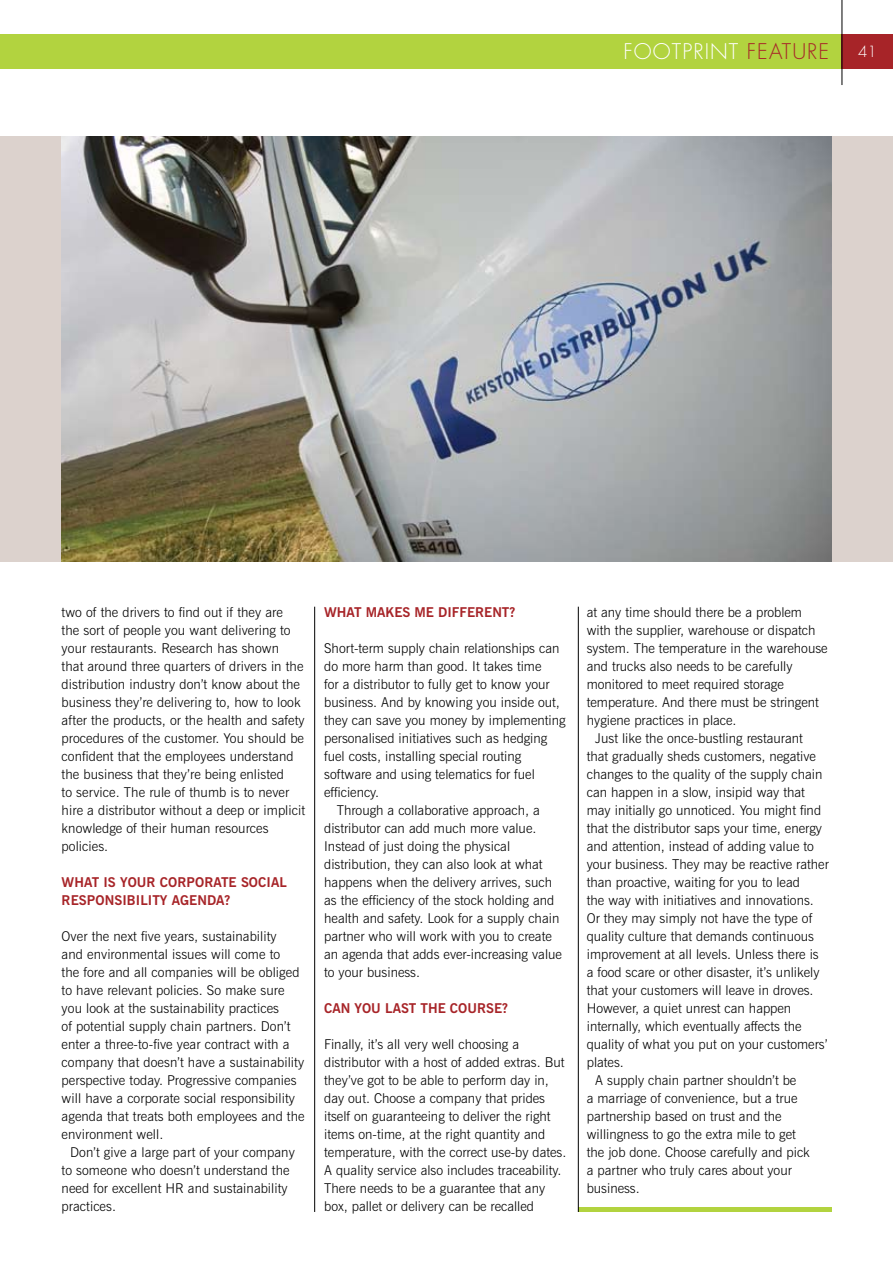
<style>
.page{position:relative;width:893px;height:1263px;background:#fff}
.page>*{position:absolute;margin:0;border:0;box-sizing:border-box;transform-origin:0 0}
.t1{font:300 21px "Futura";letter-spacing:.05em;color:#fff}
.t2{font:300 15px "Futura";color:#fff}
.t3{font:300 13.5px/18px "News Gothic BT";color:#000}
.t4{font:700 13.5px "News Gothic BT";color:#a72428}
.s1{color:#a72428}
</style>
<div class="page">
<div style="left:0;top:136px;width:893px;height:425px;background:#dcd2cd"></div>
<div style="left:0;top:34px;width:893px;height:34px;background:#b2d33f"></div>
<div style="left:842px;top:34px;width:51px;height:34px;background:#a72428"></div>
<hr style="left:842px;top:0;width:1px;height:85px;background:#000">
<img style="left:62px;top:136px;width:769px;height:425px">
<hr style="left:578px;top:1208px;width:253px;height:4px;background:#b2d33f">
<hr style="left:314px;top:607px;width:1px;height:605px;background:#000">
<hr style="left:578px;top:607px;width:1px;height:605px;background:#000">
<h1 class="t1" style="left:624px;top:39px;width:207px">FOOTPRINT <span class="s1">FEATURE</span></h1>
<p class="t2" style="left:858px;top:42px;width:20px">41</p>
<p class="t3" style="left:62px;top:603px;width:245px">two of the drivers to find out if they are<br>the sort of people you want delivering to your restaurants. Research has shown<br>that around three quarters of drivers in the distribution industry don’t know about the business they’re delivering to, how to look after the products, or the health and safety procedures of the customer. You should be confident that the employees understand the business that they’re being enlisted<br>to service. The rule of thumb is to never hire a distributor without a deep or implicit knowledge of their human resources policies.</p>
<p class="t4" style="left:62px;top:874px;width:22px">WHAT</p>
<p class="t4" style="left:103px;top:874px;width:27px">IS YOUR</p>
<p class="t4" style="left:160px;top:874px;width:10px">CORPORATE</p>
<p class="t4" style="left:241px;top:874px;width:9px">SOCIAL</p>
<p class="t4" style="left:62px;top:892px;width:9px">RESPONSIBILITY</p>
<p class="t4" style="left:172px;top:892px;width:10px">AGENDA</p>
<p class="t4" style="left:225px;top:892px;width:7px">?</p>
<p class="t3" style="left:62px;top:927px;width:244px">Over the next five years, sustainability<br>and environmental issues will come to<br>the fore and all companies will be obliged to have relevant policies. So make sure you look at the sustainability practices<br>of potential supply chain partners. Don’t enter a three-to-five year contract with a company that doesn’t have a sustainability perspective today. Progressive companies will have a corporate social responsibility agenda that treats both employees and the environment well.</p>
<p class="t3" style="left:62px;top:1143px;width:235px;text-indent:9px">Don’t give a large part of your company to someone who doesn’t understand the need for excellent HR and sustainability practices.</p>
<p class="t4" style="left:324px;top:604px;width:22px">WHAT</p>
<p class="t4" style="left:366px;top:604px;width:10px">MAKES</p>
<p class="t4" style="left:414px;top:604px;width:33px">ME DIFFERENT</p>
<p class="t4" style="left:509px;top:604px;width:7px">?</p>
<p class="t3" style="left:324px;top:639px;width:237px">Short-term supply chain relationships can</p>
<p class="t3" style="left:324px;top:657px;width:219px">do more harm than good. It takes time</p>
<p class="t3" style="left:324px;top:675px;width:227px">for a distributor to fully get to know your</p>
<p class="t3" style="left:324px;top:693px;width:237px">business. And by knowing you inside out,</p>
<p class="t3" style="left:324px;top:711px;width:243px">they can save you money by implementing</p>
<p class="t3" style="left:324px;top:729px;width:225px">personalised initiatives such as hedging</p>
<p class="t3" style="left:324px;top:747px;width:199px">fuel costs, installing special routing</p>
<p class="t3" style="left:324px;top:765px;width:212px">software and using telematics for fuel</p>
<p class="t3" style="left:324px;top:783px;width:57px">efficiency.</p>
<p class="t3" style="left:337px;top:801px;width:205px">Through a collaborative approach, a</p>
<p class="t3" style="left:324px;top:819px;width:214px">distributor can add much more value.</p>
<p class="t3" style="left:324px;top:837px;width:187px">Instead of just doing the physical</p>
<p class="t3" style="left:324px;top:855px;width:220px">distribution, they can also look at what</p>
<p class="t3" style="left:324px;top:873px;width:229px">happens when the delivery arrives, such</p>
<p class="t3" style="left:324px;top:891px;width:232px">as the efficiency of the stock holding and</p>
<p class="t3" style="left:324px;top:909px;width:237px">health and safety. Look for a supply chain</p>
<p class="t3" style="left:324px;top:927px;width:229px">partner who will work with you to create</p>
<p class="t3" style="left:324px;top:945px;width:239px">an agenda that adds ever-increasing value</p>
<p class="t3" style="left:324px;top:963px;width:97px">to your business.</p>
<p class="t4" style="left:324px;top:1000px;width:40px">CAN YOU</p>
<p class="t4" style="left:385px;top:1000px;width:9px">LAST</p>
<p class="t4" style="left:421px;top:1000px;width:10px">THE</p>
<p class="t4" style="left:450px;top:1000px;width:10px">COURSE</p>
<p class="t4" style="left:502px;top:1000px;width:7px">?</p>
<p class="t3" style="left:324px;top:1035px;width:244px">Finally, it’s all very well choosing a distributor with a host of added extras. But they’ve got to be able to perform day in, day out. Choose a company that prides itself on guaranteeing to deliver the right items on-time, at the right quantity and temperature, with the correct use-by dates.<br>A quality service also includes traceability.<br>There needs to be a guarantee that any box, pallet or delivery can be recalled</p>
<p class="t3" style="left:587px;top:603px;width:217px">at any time should there be a problem</p>
<p class="t3" style="left:587px;top:621px;width:230px">with the supplier, warehouse or dispatch</p>
<p class="t3" style="left:587px;top:639px;width:242px">system. The temperature in the warehouse</p>
<p class="t3" style="left:587px;top:657px;width:207px">and trucks also needs to be carefully</p>
<p class="t3" style="left:587px;top:675px;width:198px">monitored to meet required storage</p>
<p class="t3" style="left:587px;top:693px;width:234px">temperature. And there must be stringent</p>
<p class="t3" style="left:587px;top:711px;width:151px">hygiene practices in place.</p>
<p class="t3" style="left:595px;top:729px;width:209px">Just like the once-bustling restaurant</p>
<p class="t3" style="left:587px;top:747px;width:231px">that gradually sheds customers, negative</p>
<p class="t3" style="left:587px;top:765px;width:237px">changes to the quality of the supply chain</p>
<p class="t3" style="left:587px;top:783px;width:220px">can happen in a slow, insipid way that</p>
<p class="t3" style="left:587px;top:801px;width:236px">may initially go unnoticed. You might find</p>
<p class="t3" style="left:587px;top:819px;width:237px">that the distributor saps your time, energy</p>
<p class="t3" style="left:587px;top:837px;width:229px">and attention, instead of adding value to</p>
<p class="t3" style="left:587px;top:855px;width:244px">your business. They may be reactive rather</p>
<p class="t3" style="left:587px;top:873px;width:215px">than proactive, waiting for you to lead</p>
<p class="t3" style="left:587px;top:891px;width:229px">the way with initiatives and innovations.</p>
<p class="t3" style="left:587px;top:909px;width:227px">Or they may simply not have the type of</p>
<p class="t3" style="left:587px;top:927px;width:229px">quality culture that demands continuous</p>
<p class="t3" style="left:587px;top:945px;width:233px">improvement at all levels. Unless there is</p>
<p class="t3" style="left:587px;top:963px;width:234px">a food scare or other disaster, it’s unlikely</p>
<p class="t3" style="left:587px;top:981px;width:228px">that your customers will leave in droves.</p>
<p class="t3" style="left:587px;top:999px;width:206px">However, a quiet unrest can happen</p>
<p class="t3" style="left:587px;top:1017px;width:216px">internally, which eventually affects the</p>
<p class="t3" style="left:587px;top:1035px;width:242px">quality of what you put on your customers’</p>
<p class="t3" style="left:587px;top:1053px;width:39px">plates.</p>
<p class="t3" style="left:595px;top:1071px;width:203px">A supply chain partner shouldn’t be</p>
<p class="t3" style="left:587px;top:1089px;width:212px">a marriage of convenience, but a true</p>
<p class="t3" style="left:587px;top:1107px;width:196px">partnership based on trust and the</p>
<p class="t3" style="left:587px;top:1125px;width:211px">willingness to go the extra mile to get</p>
<p class="t3" style="left:587px;top:1143px;width:225px">the job done. Choose carefully and pick</p>
<p class="t3" style="left:587px;top:1161px;width:207px">a partner who truly cares about your</p>
<p class="t3" style="left:587px;top:1179px;width:55px">business.</p>
</div>
